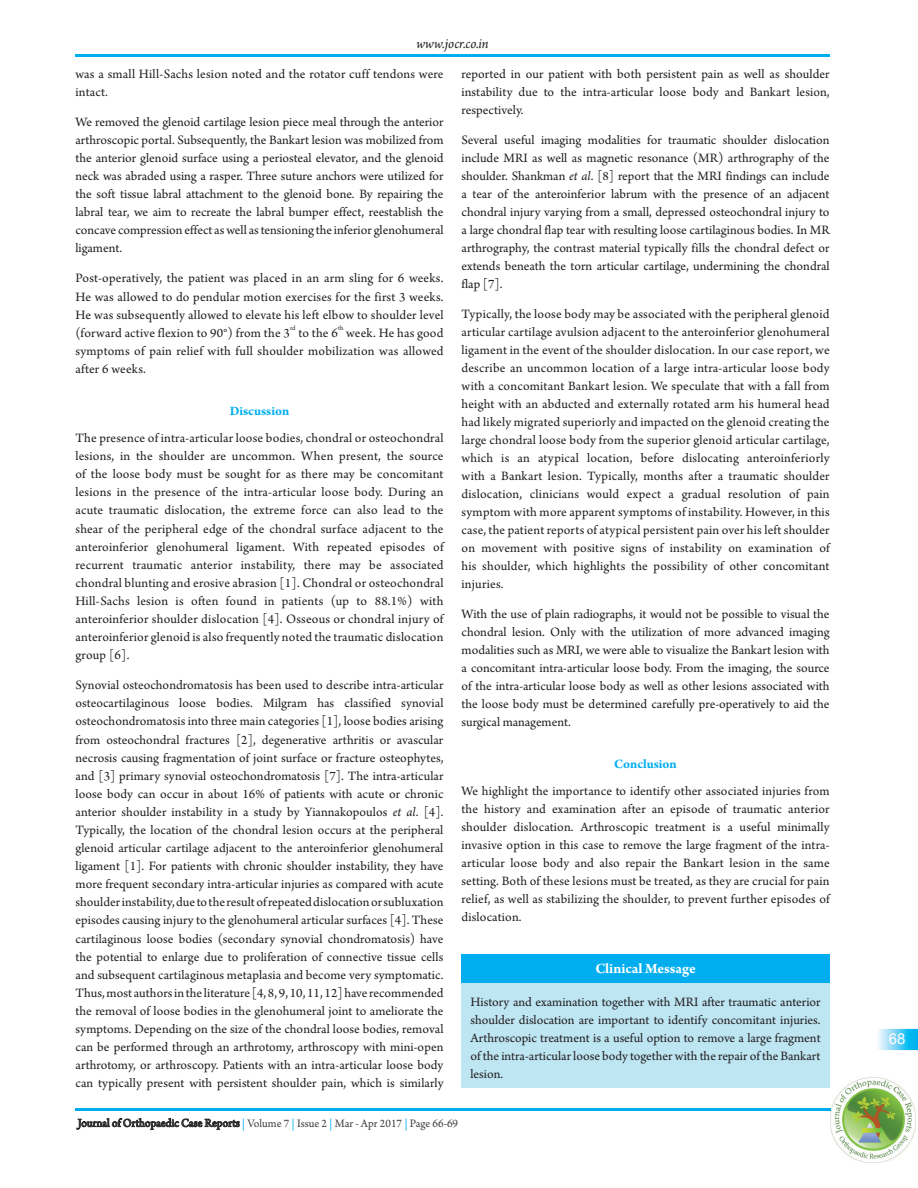
<style>
.page{position:relative;width:918px;height:1188px;background:#fff}
.page>*{position:absolute;margin:0;border:0;box-sizing:border-box;transform-origin:0 0}
.t1{font:700 15px "Arno Pro";color:#fff}
.t2{font:italic 15px "Arno Pro";color:#231f20}
.t3{font:15px "Arial";color:#fff}
.t4{font:13.5px/18.1px "Arno Pro";letter-spacing:.005em;color:#231f20;text-align:justify}
.t5{font:700 13.5px "Arno Pro";color:#00aeef}
.t6{font:12px "Arno Pro";color:#3e3e3f}
.t7{font:6.75px "Arno Pro";color:#231f20}
.s1{font-style:italic}
.s2{color:#231f20}
.s3{color:#00aeef}
</style>
<div class="page">
<hr style="left:75px;top:54px;width:755px;height:2px;background:#00aeef">
<svg style="left:878px;top:1029px;width:40px;height:21px"></svg>
<svg style="left:889px;top:1033px;width:16px;height:11px"></svg>
<img style="left:831px;top:1077px;width:85px;height:85px">
<hr style="left:75px;top:1108px;width:756px;height:3px;background:#00aeef">
<div style="left:462px;top:954px;width:368px;height:133px;background:#bde5f2"></div>
<div style="left:462px;top:954px;width:368px;height:28px;background:#00aeef"></div>
<p class="t2" style="left:416px;top:34px;width:74px">www.jocr.co.in</p>
<p class="t4" style="left:75px;top:65px;width:370px">was a small Hill-Sachs lesion noted and the rotator cuff tendons were intact.</p>
<p class="t4" style="left:75px;top:114px;width:370px">We removed the glenoid cartilage lesion piece meal through the anterior arthroscopic portal. Subsequently, the Bankart lesion was mobilized from the anterior glenoid surface using a periosteal elevator, and the glenoid neck was abraded using a rasper. Three suture anchors were utilized for the soft tissue labral attachment to the glenoid bone. By repairing the labral tear, we aim to recreate the labral bumper effect, reestablish the concave compression effect as well as tensioning the inferior glenohumeral ligament.</p>
<p class="t4" style="left:75px;top:270px;width:370px">Post-operatively, the patient was placed in an arm sling for 6 weeks.<br>He was allowed to do pendular motion exercises for the first 3 weeks.<br>He was subsequently allowed to elevate his left elbow to shoulder level (forward active flexion to 90°) from the 3</p>
<p class="t7" style="left:290px;top:325px;width:7px">rd</p>
<p class="t4" style="left:298px;top:325px;width:41px">to the 6</p>
<p class="t7" style="left:338px;top:325px;width:7px">th</p>
<p class="t4" style="left:75px;top:325px;width:370px;text-indent:271px">week. He has good symptoms of pain relief with full shoulder mobilization was allowed after 6 weeks.</p>
<p class="t5" style="left:230px;top:406px;width:61px">Discussion</p>
<p class="t4" style="left:75px;top:430px;width:370px">The presence of intra-articular loose bodies, chondral or osteochondral lesions, in the shoulder are uncommon. When present, the source of the loose body must be sought for as there may be concomitant lesions in the presence of the intra-articular loose body. During an acute traumatic dislocation, the extreme force can also lead to the shear of the peripheral edge of the chondral surface adjacent to the anteroinferior glenohumeral ligament. With repeated episodes of recurrent traumatic anterior instability, there may be associated chondral blunting and erosive abrasion [1]. Chondral or osteochondral Hill-Sachs lesion is often found in patients (up to 88.1%) with anteroinferior shoulder dislocation [4]. Osseous or chondral injury of anteroinferior glenoid is also frequently noted the traumatic dislocation group [6].</p>
<p class="t4" style="left:75px;top:677px;width:370px">Synovial osteochondromatosis has been used to describe intra-articular osteocartilaginous loose bodies. Milgram has classified synovial osteochondromatosis into three main categories [1], loose bodies arising from osteochondral fractures [2], degenerative arthritis or avascular necrosis causing fragmentation of joint surface or fracture osteophytes, and [3] primary synovial osteochondromatosis [7]. The intra-articular loose body can occur in about 16% of patients with acute or chronic anterior shoulder instability in a study by Yiannakopoulos <span class="s1">et al</span>. [4].<br>Typically, the location of the chondral lesion occurs at the peripheral glenoid articular cartilage adjacent to the anteroinferior glenohumeral ligament [1]. For patients with chronic shoulder instability, they have more frequent secondary intra-articular injuries as compared with acute shoulder instability, due to the result of repeated dislocation or subluxation episodes causing injury to the glenohumeral articular surfaces [4]. These cartilaginous loose bodies (secondary synovial chondromatosis) have the potential to enlarge due to proliferation of connective tissue cells and subsequent cartilaginous metaplasia and become very symptomatic.<br>Thus, most authors in the literature [4, 8, 9, 10, 11, 12] have recommended the removal of loose bodies in the glenohumeral joint to ameliorate the symptoms. Depending on the size of the chondral loose bodies, removal can be performed through an arthrotomy, arthroscopy with mini-open arthrotomy, or arthroscopy. Patients with an intra-articular loose body can typically present with persistent shoulder pain, which is similarly</p>
<p class="t4" style="left:462px;top:66px;width:370px">reported in our patient with both persistent pain as well as shoulder instability due to the intra-articular loose body and Bankart lesion, respectively.</p>
<p class="t4" style="left:462px;top:132px;width:370px">Several useful imaging modalities for traumatic shoulder dislocation include MRI as well as magnetic resonance (MR) arthrography of the shoulder. Shankman <span class="s1">et al</span>. [8] report that the MRI findings can include a tear of the anteroinferior labrum with the presence of an adjacent chondral injury varying from a small, depressed osteochondral injury to a large chondral flap tear with resulting loose cartilaginous bodies. In MR arthrography, the contrast material typically fills the chondral defect or extends beneath the torn articular cartilage, undermining the chondral flap [7].</p>
<p class="t4" style="left:462px;top:306px;width:370px">Typically, the loose body may be associated with the peripheral glenoid articular cartilage avulsion adjacent to the anteroinferior glenohumeral ligament in the event of the shoulder dislocation. In our case report, we describe an uncommon location of a large intra-articular loose body with a concomitant Bankart lesion. We speculate that with a fall from height with an abducted and externally rotated arm his humeral head had likely migrated superiorly and impacted on the glenoid creating the large chondral loose body from the superior glenoid articular cartilage, which is an atypical location, before dislocating anteroinferiorly with a Bankart lesion. Typically, months after a traumatic shoulder dislocation, clinicians would expect a gradual resolution of pain symptom with more apparent symptoms of instability. However, in this case, the patient reports of atypical persistent pain over his left shoulder on movement with positive signs of instability on examination of his shoulder, which highlights the possibility of other concomitant injuries.</p>
<p class="t4" style="left:462px;top:606px;width:370px">With the use of plain radiographs, it would not be possible to visual the chondral lesion. Only with the utilization of more advanced imaging modalities such as MRI, we were able to visualize the Bankart lesion with a concomitant intra-articular loose body. From the imaging, the source of the intra-articular loose body as well as other lesions associated with the loose body must be determined carefully pre-operatively to aid the surgical management.</p>
<p class="t5" style="left:614px;top:759px;width:64px">Conclusion</p>
<p class="t4" style="left:462px;top:783px;width:370px">We highlight the importance to identify other associated injuries from the history and examination after an episode of traumatic anterior shoulder dislocation. Arthroscopic treatment is a useful minimally invasive option in this case to remove the large fragment of the intra&shy;articular loose body and also repair the Bankart lesion in the same setting. Both of these lesions must be treated, as they are crucial for pain relief, as well as stabilizing the shoulder, to prevent further episodes of dislocation.</p>
<p class="t1" style="left:595px;top:963px;width:102px">Clinical Message</p>
<p class="t4" style="left:471px;top:994px;width:352px">History and examination together with MRI after traumatic anterior shoulder dislocation are important to identify concomitant injuries.<br>Arthroscopic treatment is a useful option to remove a large fragment of the intra-articular loose body together with the repair of the Bankart lesion.</p>
<p class="t6" style="left:78px;top:1118px;width:382px"><span class="s2">Journal of Orthopaedic Case Reports</span> <span class="s3">|</span> Volume 7 <span class="s3">|</span> Issue 2 <span class="s3">|</span> Mar - Apr 2017 <span class="s3">|</span> Page 66-69</p>
<p class="t3" style="left:889px;top:1030px;width:18px">68</p>
</div>
